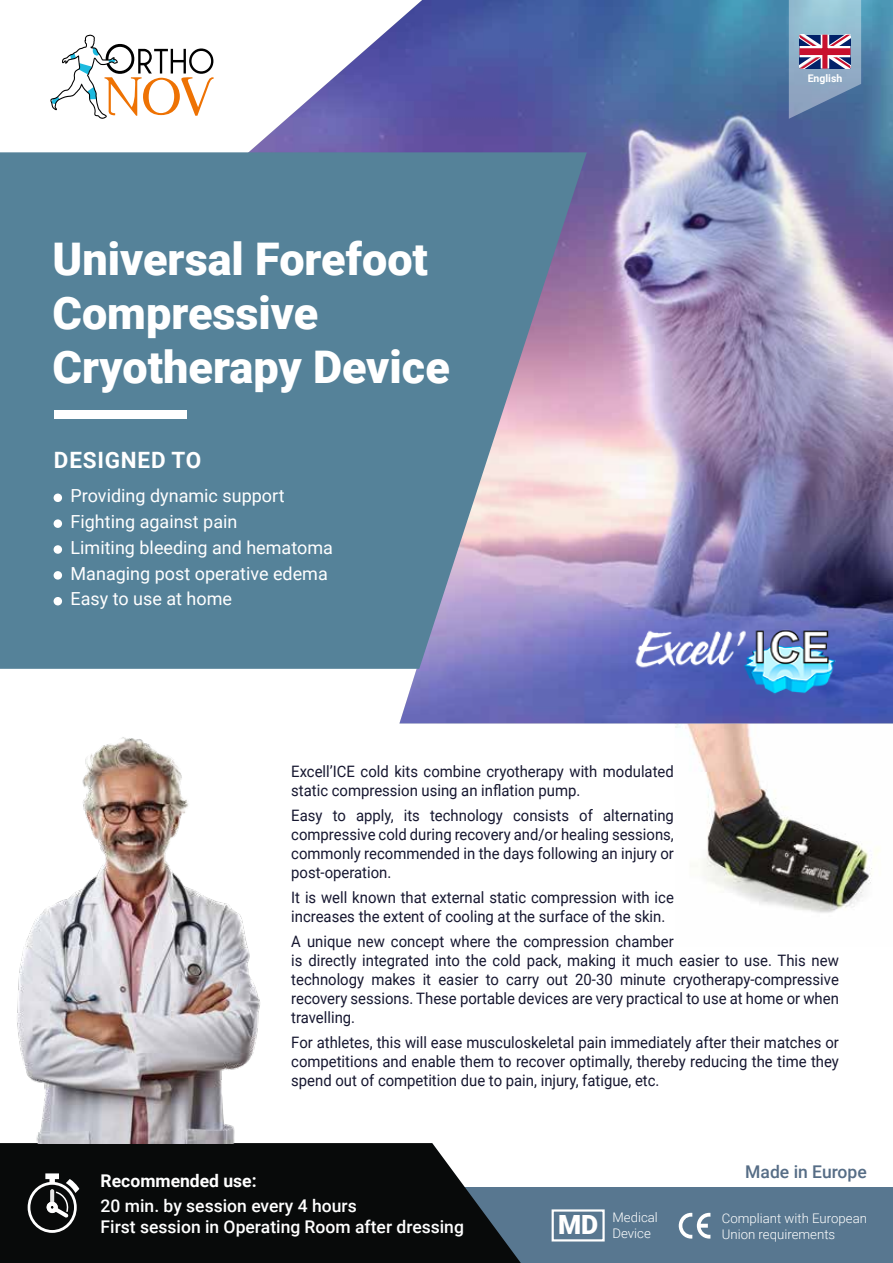
<style>
.page{position:relative;width:893px;height:1263px;background:#fff}
.page>*{position:absolute;margin:0;border:0;box-sizing:border-box;transform-origin:0 0}
.t1{font:900 45px/54px "Roboto";color:#fff}
.t2{font:700 22.5px "Roboto";letter-spacing:.035em;color:#fff}
.t3{font:18px/25.8px "Roboto";color:#fff}
.t4{font:500 17.55px/21px "Roboto";color:#fff}
.t5{font:700 17.55px "Roboto";color:#fff}
.t6{font:500 17.55px "Roboto";color:#566d86}
.t7{font:15.75px/18.9px "Roboto";color:#161730;scale:.94 1}
.t8{font:300 13.2px/15.9px "Roboto";color:#fff}
.t9{font:700 10.5px "Roboto";color:#fff}
</style>
<div class="page">
<img style="left:675px;top:723px;width:218px;height:190px">
<img style="left:249px;top:0;width:644px;height:723px">
<svg style="left:0;top:152px;width:587px;height:517px;background:#65879f"></svg>
<div style="left:0;top:1188px;width:893px;height:75px;background:#587790"></div>
<svg style="left:0;top:1143px;width:521px;height:120px;background:#181b1c"></svg>
<div style="left:54px;top:493px;width:8px;height:9px;background:#fff;border-radius:50%"></div>
<div style="left:54px;top:519px;width:8px;height:9px;background:#fff;border-radius:50%"></div>
<div style="left:54px;top:545px;width:8px;height:9px;background:#fff;border-radius:50%"></div>
<div style="left:54px;top:571px;width:8px;height:9px;background:#fff;border-radius:50%"></div>
<div style="left:54px;top:597px;width:8px;height:8px;background:#fff;border-radius:50%"></div>
<div style="left:55px;top:410px;width:132px;height:9px;background:#fff"></div>
<img style="left:614px;top:604px;width:242px;height:101px">
<img style="left:17px;top:737px;width:243px;height:406px">
<svg style="left:679px;top:1213px;width:31px;height:25px"></svg>
<div style="left:552px;top:1209px;width:53px;height:32px;border:2px solid #fff"></div>
<svg style="left:28px;top:1173px;width:51px;height:60px;background:#494a4a"></svg>
<svg style="left:50px;top:35px;width:164px;height:84px"></svg>
<svg style="left:789px;top:0;width:72px;height:119px;background:#839ebb"></svg>
<div style="left:820px;top:35px;width:10px;height:34px;background:#fff"></div>
<svg style="left:799px;top:47px;width:51px;height:10px"></svg>
<div style="left:822px;top:35px;width:6px;height:34px;background:#c8102e"></div>
<div style="left:799px;top:49px;width:51px;height:6px;background:#c8102e"></div>
<h1 class="t1" style="left:53px;top:230px;width:399px">Universal Forefoot<br>Compressive<br>Cryotherapy Device</h1>
<h2 class="t2" style="left:54px;top:444px;width:149px">DESIGNED TO</h2>
<p class="t3" style="left:71px;top:482px;width:264px">Providing dynamic support<br>Fighting against pain<br>Limiting bleeding and hematoma<br>Managing post operative edema<br>Easy to use at home</p>
<p class="t9" style="left:808px;top:71px;width:36px">English</p>
<p class="t7" style="left:291px;top:762px;width:408px">Excell’ICE cold kits combine cryotherapy with modulated static compression using an inflation pump.</p>
<p class="t7" style="left:291px;top:806px;width:409px;text-align:justify">Easy to apply, its technology consists of alternating compressive cold during recovery and/or healing sessions, commonly recommended in the days following an injury or post-operation.</p>
<p class="t7" style="left:291px;top:888px;width:408px">It is well known that external static compression with ice increases the extent of cooling at the surface of the skin.</p>
<p class="t7" style="left:291px;top:932px;width:584px">A unique new concept where the compression chamber<br>is directly integrated into the cold pack, making it much easier to use. This new technology makes it easier to carry out 20-30 minute cryotherapy-compressive recovery sessions. These portable devices are very practical to use at home or when travelling.</p>
<p class="t7" style="left:291px;top:1033px;width:584px;text-align:justify">For athletes, this will ease musculoskeletal pain immediately after their matches or competitions and enable them to recover optimally, thereby reducing the time they spend out of competition due to pain, injury, fatigue, etc.</p>
<p class="t5" style="left:101px;top:1168px;width:158px">Recommended use:</p>
<p class="t4" style="left:101px;top:1194px;width:365px">20 min. by session every 4 hours<br>First session in Operating Room after dressing</p>
<p class="t8" style="left:558px;top:1209px;width:101px;text-indent:54px">Medical<br><sup>MD</sup> Device</p>
<p class="t6" style="left:745px;top:1160px;width:123px">Made in Europe</p>
<p class="t8" style="left:722px;top:1209px;width:147px">Compliant with European<br>Union requirements</p>
</div>
